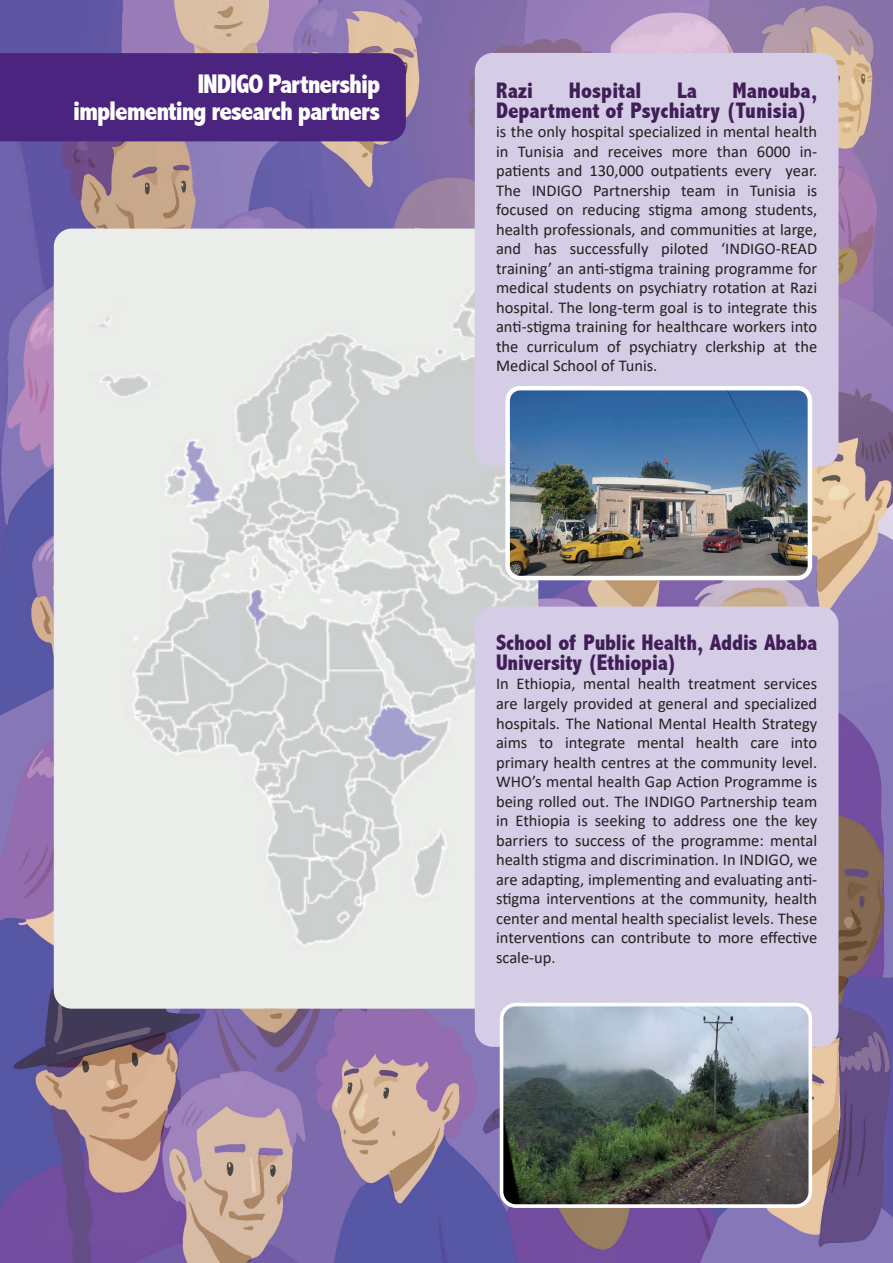
<style>
.page{position:relative;width:893px;height:1263px;background:#fff}
.page>*{position:absolute;margin:0;border:0;box-sizing:border-box;transform-origin:0 0}
.t1{font:800 condensed 27px/27px "Abadi";letter-spacing:-.04em;color:#fff;text-align:right}
.t2{font:800 condensed 22.5px/19.5px "Abadi";color:#411e58}
.t3{font:16.5px/19.5px "Calibri";color:#231f20;text-align:justify}
</style>
<div class="page">
<img style="left:0;top:0;width:893px;height:1263px">
<div style="left:0;top:53px;width:406px;height:88px;background:#4a247f"></div>
<img style="left:54px;top:229px;width:484px;height:780px">
<div style="left:475px;top:53px;width:363px;height:414px;background:#d5cce5;border-radius:18px"></div>
<img style="left:508px;top:391px;width:302px;height:187px">
<div style="left:505px;top:386px;width:307px;height:194px;border:4px solid #fff;border-radius:12px"></div>
<div style="left:475px;top:607px;width:363px;height:440px;background:#d5cce5;border-radius:18px"></div>
<img style="left:501px;top:1008px;width:309px;height:198px">
<div style="left:500px;top:1003px;width:312px;height:205px;border:4px solid #fff;border-radius:15px"></div>
<h1 class="t1" style="left:73px;top:71px;width:309px">INDIGO Partnership implementing research partners</h1>
<h2 class="t2" style="left:496px;top:81px;width:39px">Razi</h2>
<h2 class="t2" style="left:569px;top:81px;width:74px">Hospital</h2>
<h2 class="t2" style="left:677px;top:81px;width:21px">La</h2>
<h2 class="t2" style="left:496px;top:81px;width:323px;text-indent:237px">Manouba,<br>Department of Psychiatry (Tunisia)</h2>
<p class="t3" style="left:496px;top:122px;width:323px">is the only hospital specialized in mental health in Tunisia and receives more than 6000 in&shy;patients and 130,000 outpatients every year.<br>The INDIGO Partnership team in Tunisia is focused on reducing stigma among students, health professionals, and communities at large, and has successfully piloted ‘INDIGO-READ training’ an anti-stigma training programme for medical students on psychiatry rotation at Razi hospital. The long-term goal is to integrate this anti-stigma training for healthcare workers into the curriculum of psychiatry clerkship at the Medical School of Tunis.</p>
<h2 class="t2" style="left:496px;top:633px;width:323px">School of Public Health, Addis Ababa<br>University (Ethiopia)</h2>
<p class="t3" style="left:496px;top:674px;width:323px">In Ethiopia, mental health treatment services are largely provided at general and specialized hospitals. The National Mental Health Strategy aims to integrate mental health care into primary health centres at the community level.<br>WHO’s mental health Gap Action Programme is being rolled out. The INDIGO Partnership team in Ethiopia is seeking to address one the key barriers to success of the programme: mental health stigma and discrimination. In INDIGO, we are adapting, implementing and evaluating anti&shy;stigma interventions at the community, health center and mental health specialist levels. These interventions can contribute to more effective scale-up.</p>
</div>
